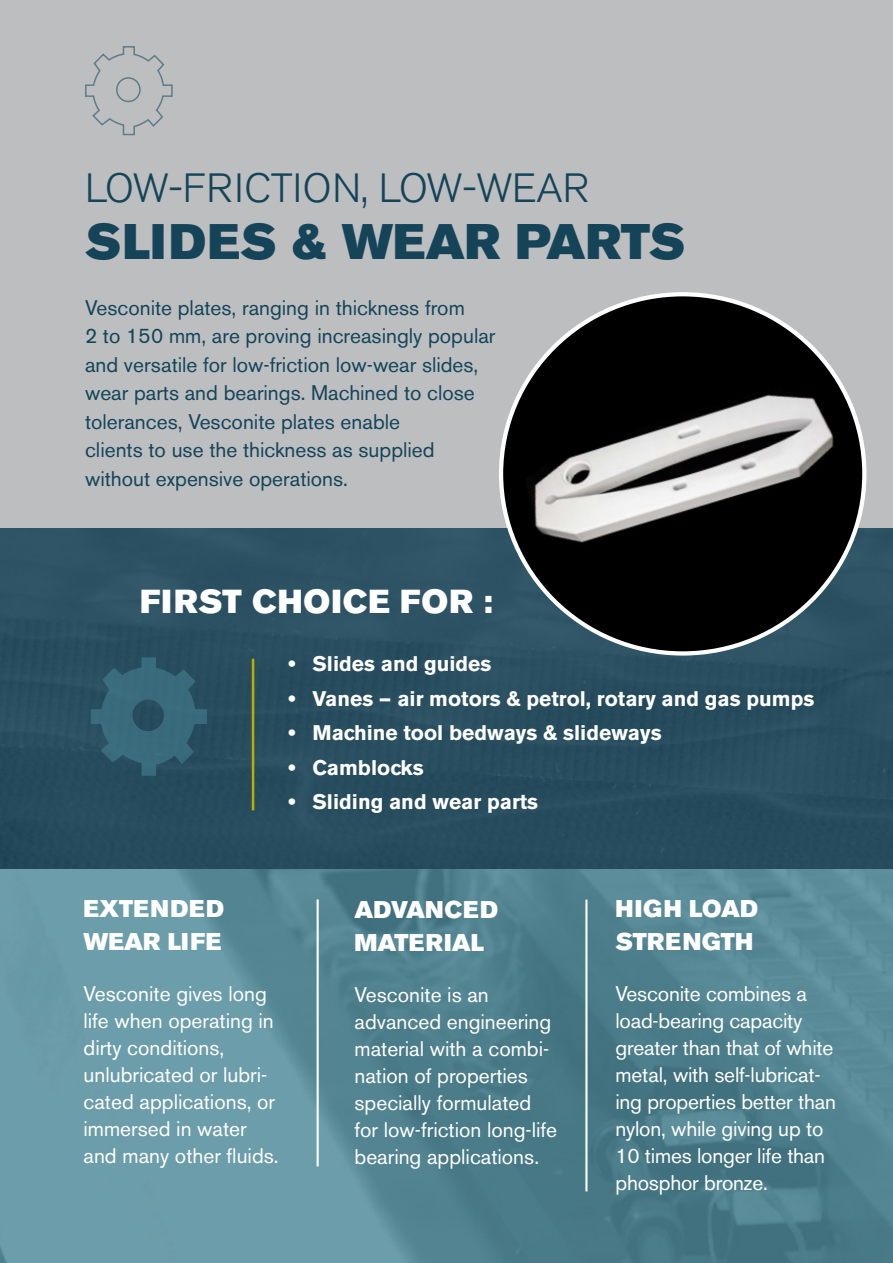
<style>
.page{position:relative;width:893px;height:1263px;background:#fff}
.page>*{position:absolute;margin:0;border:0;box-sizing:border-box;transform-origin:0 0}
.t1{font:49.5px "Akzidenz Grotesk BE Super";letter-spacing:.01em;color:#154459}
.t2{font:300 40.5px "Akzidenz Grotesk BE";color:#154459}
.t3{font:33px "Akzidenz Grotesk BE Super";letter-spacing:.03em;color:#fff}
.t4{font:24px/33px "Akzidenz Grotesk BE Super";letter-spacing:.02em;color:#fff}
.t5{font:21px/27px "Akzidenz Grotesk BE";color:#fff}
.t6{font:21px/28.5px "Akzidenz Grotesk BE";color:#154459}
.t7{font:700 21px "Akzidenz Grotesk BE";color:#fff}
</style>
<div class="page">
<svg style="left:0;top:868px;width:893px;height:395px;background:#588996"></svg>
<div style="left:0;top:0;width:893px;height:576px;background:#bcbec0"></div>
<svg style="left:85px;top:46px;width:88px;height:90px"></svg>
<div style="left:0;top:528px;width:893px;height:340px;background:#284e5f"></div>
<hr style="left:252px;top:659px;width:2px;height:151px;background:#b9ad00">
<svg style="left:91px;top:657px;width:116px;height:119px"></svg>
<img style="left:501px;top:294px;width:363px;height:359px">
<hr style="left:317px;top:899px;width:2px;height:267px;background:#fff">
<hr style="left:585px;top:900px;width:2px;height:291px;background:#fff">
<h2 class="t2" style="left:85px;top:166px;width:505px">LOW-FRICTION, LOW-WEAR</h2>
<h1 class="t1" style="left:85px;top:213px;width:602px">SLIDES &amp; WEAR PARTS</h1>
<p class="t6" style="left:85px;top:293px;width:412px">Vesconite plates, ranging in thickness from<br>2 to 150 mm, are proving increasingly popular and versatile for low-friction low-wear slides, wear parts and bearings. Machined to close tolerances, Vesconite plates enable<br>clients to use the thickness as supplied without expensive operations.</p>
<h3 class="t3" style="left:140px;top:582px;width:42px">FIRST</h3>
<h3 class="t3" style="left:252px;top:582px;width:242px">CHOICE FOR :</h3>
<p class="t7" style="left:288px;top:652px;width:205px">• Slides and guides</p>
<p class="t7" style="left:288px;top:686px;width:527px">• Vanes — air motors &amp; petrol, rotary and gas pumps</p>
<p class="t7" style="left:288px;top:721px;width:375px">• Machine tool bedways &amp; slideways</p>
<p class="t7" style="left:288px;top:755px;width:137px">• Camblocks</p>
<p class="t7" style="left:288px;top:790px;width:251px">• Sliding and wear parts</p>
<p class="t4" style="left:84px;top:893px;width:106px">EXTE NDED<br>WEAR</p>
<p class="t4" style="left:168px;top:926px;width:54px">LI FE</p>
<p class="t5" style="left:84px;top:981px;width:197px">Vesconite gives long life when operating in dirty conditions, unlubricated or lubri&shy;cated applications, or immersed in water and many other fluids.</p>
<p class="t4" style="left:355px;top:893px;width:127px">ADVANCED<br>MATERIAL</p>
<p class="t5" style="left:355px;top:981px;width:204px">Vesconite is an advanced engineering material with a combi&shy;nation of properties specially formulated for low-friction long-life bearing applications.</p>
<p class="t4" style="left:615px;top:893px;width:125px">HIGH LOAD<br>STRE</p>
<p class="t4" style="left:683px;top:926px;width:72px">NGTH</p>
<p class="t5" style="left:615px;top:981px;width:222px">Vesconite combines a load-bearing capacity greater than that of white metal, with self-lubricat&shy;ing properties better than nylon, while giving up to<br>10 times longer life than phosphor bronze.</p>
</div>
